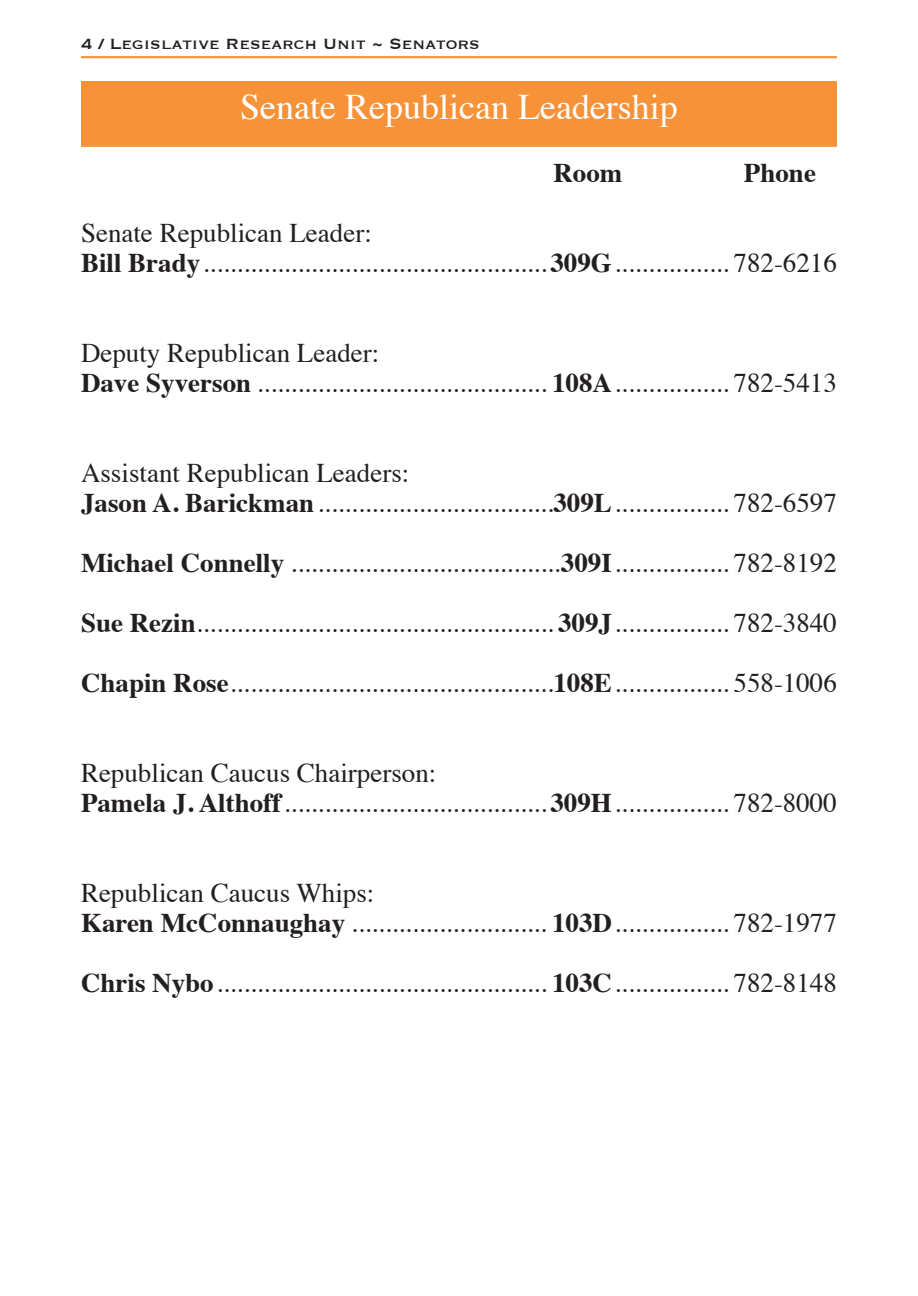
<style>
.page{position:relative;width:918px;height:1296px;background:#fff}
.page>*{position:absolute;margin:0;border:0;box-sizing:border-box;transform-origin:0 0}
.Body_text{font:36px "Times";color:#fff}
.Body_text-2{font:27px/30px "Times";color:#231f20}
.Body_text-3{font:700 27px "Times";color:#231f20}
.t1{font:19.2px "Copperplate";color:#231f20}
.s1{font-weight:700}
</style>
<div class="page">
<hr style="left:81px;top:56px;width:756px;height:2px;background:#f69238">
<div style="left:81px;top:81px;width:756px;height:66px;background:#f69238;border:2px solid #f69238"></div>
<p class="t1" style="left:81px;top:31px;width:400px">4 / Legislative Research Unit ~ Senators</p>
<p class="Body_text" style="left:240px;top:73px;width:439px">Senate Republican Leadership</p>
<p class="Body_text-3" style="left:554px;top:147px;width:70px">Room</p>
<p class="Body_text-3" style="left:744px;top:147px;width:74px">Phone</p>
<p class="Body_text-2" style="left:81px;top:216px;width:757px">Senate Republican Leader:<br><span class="s1">Bill Brady</span>................................................... <span class="s1">309G</span>................. 782-6216</p>
<p class="Body_text-2" style="left:81px;top:336px;width:300px">Deputy Republican Leader:</p>
<p class="Body_text-2" style="left:81px;top:366px;width:757px"><span class="s1">Dave Syverson</span> ........................................... <span class="s1">108A</span>................. 782-5413</p>
<p class="Body_text-2" style="left:81px;top:456px;width:330px">Assistant Republican Leaders:</p>
<p class="Body_text-2" style="left:81px;top:486px;width:757px"><span class="s1">Jason A. Barickman</span>...................................<span class="s1">309L</span>................. 782-6597</p>
<p class="Body_text-2" style="left:81px;top:546px;width:757px"><span class="s1">Michael Connelly</span> ........................................<span class="s1">309I</span>................. 782-8192</p>
<p class="Body_text-2" style="left:81px;top:606px;width:757px"><span class="s1">Sue Rezin</span>..................................................... <span class="s1">309J</span>................. 782-3840</p>
<p class="Body_text-2" style="left:81px;top:666px;width:757px"><span class="s1">Chapin Rose</span>................................................<span class="s1">108E</span>................. 558-1006</p>
<p class="Body_text-2" style="left:81px;top:756px;width:357px">Republican Caucus Chairperson:</p>
<p class="Body_text-2" style="left:81px;top:786px;width:757px"><span class="s1">Pamela J. Althoff</span>....................................... <span class="s1">309H</span>................. 782-8000</p>
<p class="Body_text-2" style="left:81px;top:876px;width:295px">Republican Caucus Whips:</p>
<p class="Body_text-2" style="left:81px;top:906px;width:757px"><span class="s1">Karen McConnaughay</span> ............................. <span class="s1">103D</span>................. 782-1977</p>
<p class="Body_text-2" style="left:81px;top:966px;width:757px"><span class="s1">Chris Nybo</span>................................................. <span class="s1">103C</span>................. 782-8148</p>
</div>
